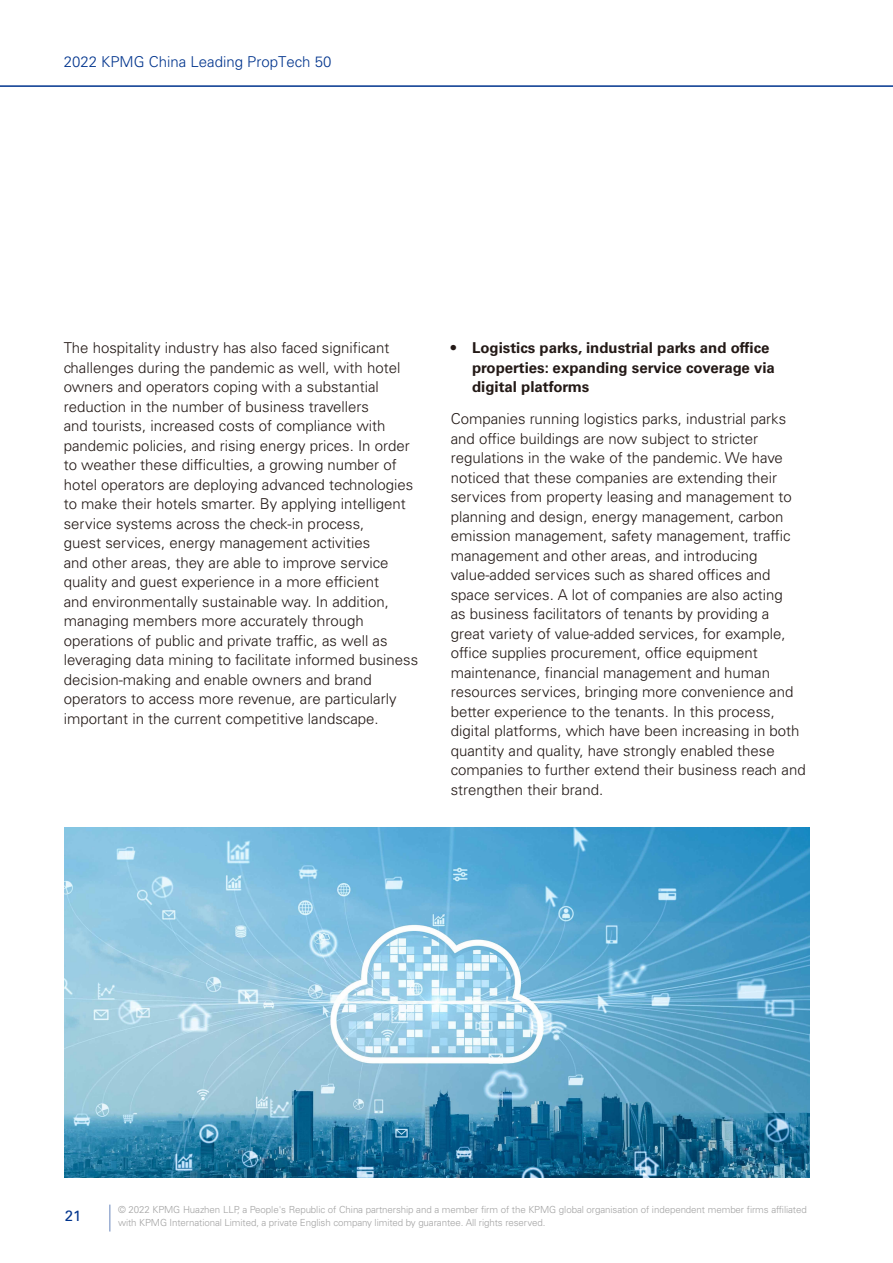
<style>
.page{position:relative;width:893px;height:1263px;background:#fff}
.page>*{position:absolute;margin:0;border:0;box-sizing:border-box;transform-origin:0 0}
.t1{font:300 15px/19.5px "Univers LT Std";color:#231916}
.t2{font:700 15px/19.5px "Univers LT Std";color:#231916}
.t3{font:300 15px "Univers LT Std";color:#00348d}
.t4{font:15px "Univers 55 Roman";color:#00348d}
.t5{font:300 9.75px/13.5px "Univers LT Std";letter-spacing:-.01em;color:#a3a3a3}
</style>
<div class="page">
<hr style="left:0;top:85px;width:893px;height:2px;background:#00348d">
<svg style="left:109px;top:1204px;width:1px;height:27px"></svg>
<img style="left:65px;top:827px;width:744px;height:351px">
<p class="t3" style="left:64px;top:52px;width:269px">2022 KPMG China Leading PropTech 50</p>
<p class="t1" style="left:64px;top:338px;width:356px">The hospitality industry has also faced significant challenges during the pandemic as well, with hotel owners and operators coping with a substantial reduction in the number of business travellers<br>and tourists, increased costs of compliance with pandemic policies, and rising energy prices. In order to weather these difficulties, a growing number of hotel operators are deploying advanced technologies to make their hotels smarter. By applying intelligent service systems across the check-in process,<br>guest services, energy management activities<br>and other areas, they are able to improve service quality and guest experience in a more efficient<br>and environmentally sustainable way. In addition, managing members more accurately through operations of public and private traffic, as well as leveraging data mining to facilitate informed business decision-making and enable owners and brand operators to access more revenue, are particularly important in the current competitive landscape.</p>
<p class="t2" style="left:472px;top:338px;width:304px;text-indent:-21px">• Logistics parks, industrial parks and office properties: expanding service coverage via digital platforms</p>
<p class="t1" style="left:451px;top:409px;width:356px">Companies running logistics parks, industrial parks and office buildings are now subject to stricter regulations in the wake of the pandemic. We have noticed that these companies are extending their services from property leasing and management to planning and design, energy management, carbon emission management, safety management, traffic management and other areas, and introducing value-added services such as shared offices and space services. A lot of companies are also acting<br>as business facilitators of tenants by providing a great variety of value-added services, for example, office supplies procurement, office equipment maintenance, financial management and human resources services, bringing more convenience and better experience to the tenants. In this process, digital platforms, which have been increasing in both quantity and quality, have strongly enabled these companies to further extend their business reach and strengthen their brand.</p>
<p class="t4" style="left:65px;top:1206px;width:18px">21</p>
<p class="t5" style="left:118px;top:1202px;width:690px">© 2022 KPMG Huazhen LLP, a People's Republic of China partnership and a member firm of the KPMG global organisation of independent member firms affiliated with KPMG International Limited, a private English company limited by guarantee. All rights reserved.</p>
</div>
